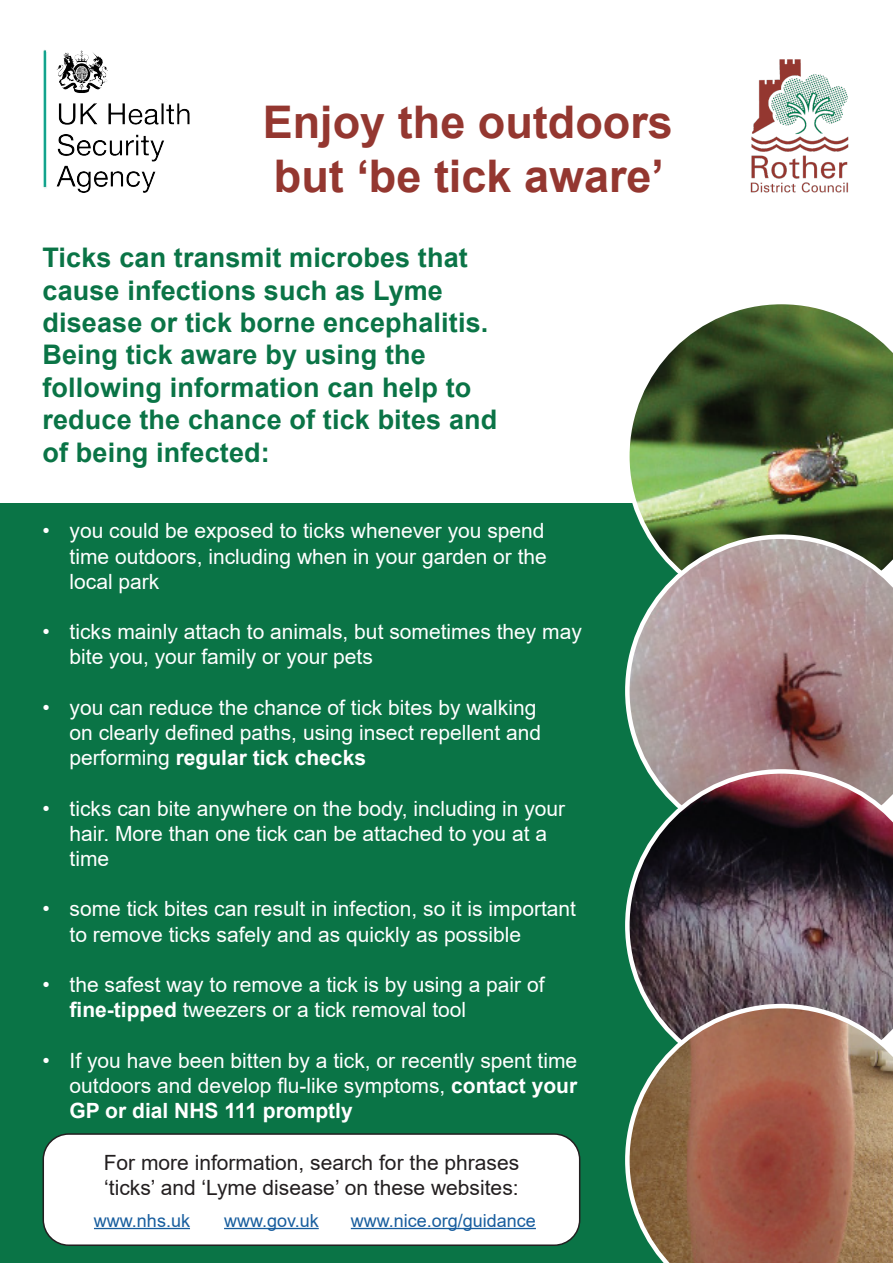
<style>
.page{position:relative;width:893px;height:1263px;background:#fff}
.page>*{position:absolute;margin:0;border:0;box-sizing:border-box;transform-origin:0 0}
.t1{font:700 45px/54px "Arial";color:#943730}
.t2{font:700 27px/32.4px "Arial";letter-spacing:.005em;color:#0a7446}
.t3{font:21px/25.2px "Arial";color:#fff}
.t4{font:21px/25.2px "Arial";color:#231f20}
.t5{font:18px "Arial";color:#175d9e}
.s1{font-weight:700}
</style>
<div class="page">
<div style="left:0;top:504px;width:795px;height:759px;background:#0a7446"></div>
<img style="left:43px;top:50px;width:146px;height:142px">
<img style="left:750px;top:59px;width:99px;height:134px">
<img style="left:625px;top:304px;width:268px;height:230px">
<svg style="left:625px;top:534px;width:268px;height:235px;background:#9a8985"></svg>
<svg style="left:625px;top:769px;width:268px;height:235px;background:#584c51"></svg>
<svg style="left:625px;top:1004px;width:268px;height:259px;background:#956c53"></svg>
<div style="left:43px;top:1134px;width:537px;height:111px;background:#fff;border-radius:26px"></div>
<div style="left:43px;top:1133px;width:537px;height:113px;border:2px solid #231f20;border-radius:26px"></div>
<hr style="left:94px;top:1228px;width:96px;height:1px;background:#175d9e">
<hr style="left:224px;top:1228px;width:95px;height:1px;background:#175d9e">
<hr style="left:351px;top:1228px;width:185px;height:1px;background:#175d9e">
<p class="t1" style="left:263px;top:96px;width:412px">Enjoy the outdoors but ‘be tick aware’</p>
<p class="t2" style="left:43px;top:242px;width:447px">Ticks can transmit microbes that cause infections such as Lyme disease or tick borne encephalitis.</p>
<p class="t2" style="left:43px;top:339px;width:456px">Being tick aware by using the following information can help to reduce the chance of tick bites and of being infected:</p>
<p class="t3" style="left:70px;top:518px;width:479px;text-align:justify;text-indent:-27px">• you could be exposed to ticks whenever you spend time outdoors, including when in your garden or the local park</p>
<p class="t3" style="left:70px;top:619px;width:514px;text-indent:-27px">• ticks mainly attach to animals, but sometimes they may bite you, your family or your pets</p>
<p class="t3" style="left:70px;top:695px;width:473px;text-indent:-27px">• you can reduce the chance of tick bites by walking on clearly defined paths, using insect repellent and performing <span class="s1">regular tick checks</span></p>
<p class="t3" style="left:70px;top:795px;width:497px;text-indent:-27px">• ticks can bite anywhere on the body, including in your hair. More than one tick can be attached to you at a time</p>
<p class="t3" style="left:70px;top:896px;width:508px;text-indent:-27px">• some tick bites can result in infection, so it is important to remove ticks safely and as quickly as possible</p>
<p class="t3" style="left:70px;top:972px;width:477px;text-indent:-27px">• the safest way to remove a tick is by using a pair of <span class="s1">fine-tipped</span> tweezers or a tick removal tool</p>
<p class="t3" style="left:70px;top:1047px;width:509px;text-align:justify;text-indent:-27px">• If you have been bitten by a tick, or recently spent time outdoors and develop flu-like symptoms, <span class="s1">contact your GP or dial NHS 111 promptly</span></p>
<p class="t4" style="left:104px;top:1150px;width:417px">For more information, search for the phrases ‘ticks’ and ‘Lyme disease’ on these websites:</p>
<p class="t5" style="left:94px;top:1208px;width:98px">www.nhs.uk</p>
<p class="t5" style="left:224px;top:1208px;width:96px">www.gov.uk</p>
<p class="t5" style="left:351px;top:1208px;width:187px">www.nice.org/guidance</p>
</div>
